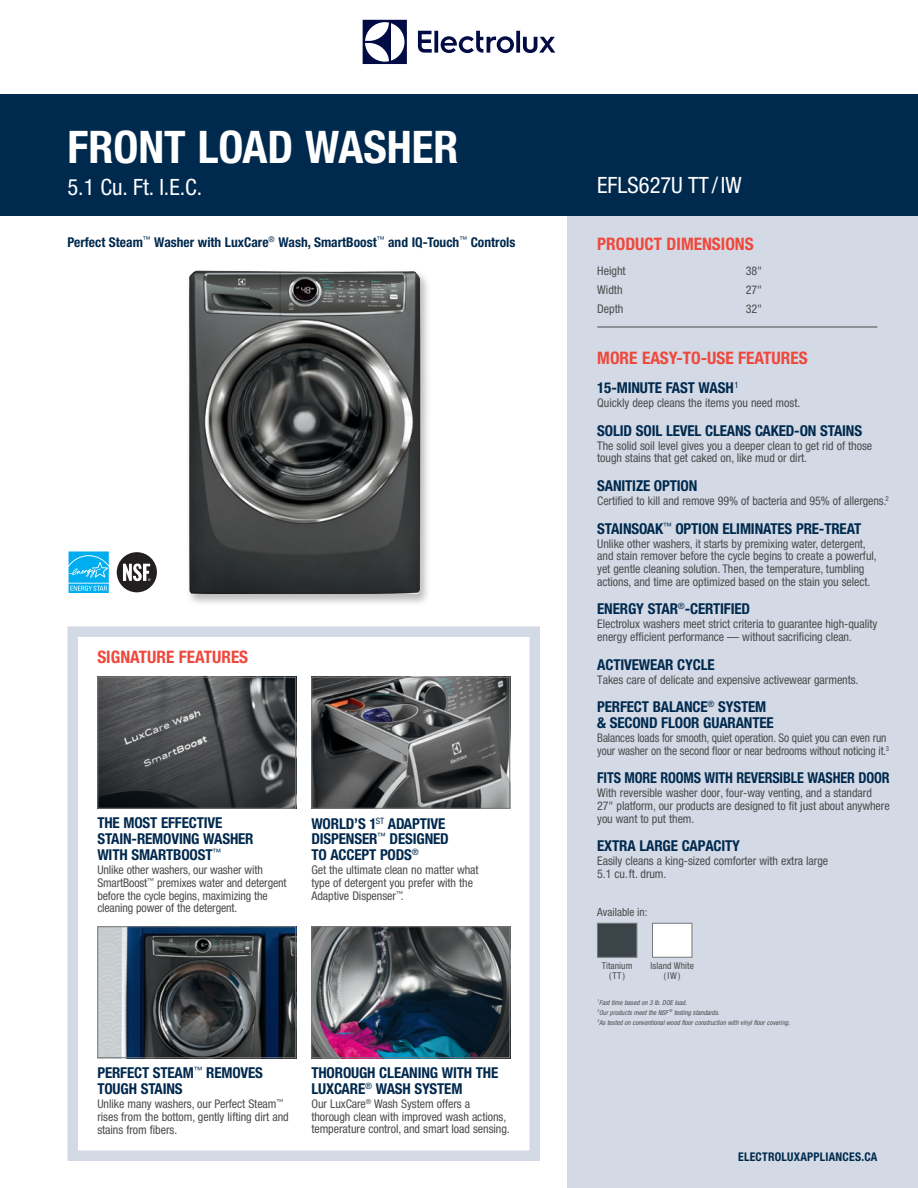
<style>
.page{position:relative;width:918px;height:1188px;background:#fff}
.page>*{position:absolute;margin:0;border:0;box-sizing:border-box;transform-origin:0 0}
.Front-1_-_Main_Head{font:700 condensed 45px "Helvetica Neue";color:#fff}
.Front-2_-_Model_Numb{font:condensed 22.5px "Helvetica Neue";color:#fff}
.Front-11_-_Available{font:700 condensed 17.25px "Helvetica Neue";color:#ef483c}
.Front-6_-_Dimensions{font:700 condensed 17.25px "Helvetica Neue";color:#ef483c}
.Front-11_-_Available-2{font:700 condensed 15px/15.8px "Helvetica Neue";letter-spacing:-.01em;color:#00294e}
.Front-4_-_Feature_He{font:700 condensed 15px/15.8px "Helvetica Neue";letter-spacing:-.01em;color:#00294e}
.Front-11_-_Available-3{font:700 condensed 15px "Helvetica Neue";letter-spacing:-.01em;color:#00294e;scale:.94 1}
.Front-3_-_Featuring{font:700 condensed 13.5px "Helvetica Neue";color:#00294e}
.Front-11_-_Available-4{font:condensed 12px/12.8px "Helvetica Neue";letter-spacing:-.005em;color:#4b4c4d}
.Front-5_-_Feature_Co{font:condensed 12px/12.8px "Helvetica Neue";letter-spacing:-.005em;color:#4b4c4d}
.Front-11_-_Available-5{font:condensed 12px/12.8px "Helvetica Neue";letter-spacing:-.005em;color:#4b4c4d;scale:.95 1}
.Front-7_-_Dimensions{font:condensed 12px "Helvetica Neue";color:#4b4c4d}
.t1{font:700 condensed 12px "Helvetica Neue";letter-spacing:.02em;color:#00294e}
.Front-11_-_Available-6{font:condensed 11.25px "Helvetica Neue";color:#4b4c4d}
.Front-13_-_Color_Swa{font:condensed 9.3px/9.3px "Helvetica Neue";letter-spacing:.01em;color:#4b4c4d;text-align:center}
.Front-12_-_Footnote{font:italic condensed 6.75px "Helvetica Neue";letter-spacing:.005em;color:#4b4c4d}
</style>
<div class="page">
<div style="left:67px;top:626px;width:473px;height:535px;background:#fff;border:10px solid #d3dae5"></div>
<div style="left:567px;top:216px;width:351px;height:972px;background:#d3dae5"></div>
<div style="left:0;top:94px;width:918px;height:122px;background:#00294e"></div>
<hr style="left:597px;top:327px;width:281px;height:1px;background:#4b4c4d">
<svg style="left:363px;top:20px;width:44px;height:44px"></svg>
<svg style="left:418px;top:31px;width:137px;height:22px"></svg>
<div style="left:597px;top:923px;width:40px;height:34px;background:#3b4449;border:1px solid #76787b"></div>
<div style="left:652px;top:923px;width:40px;height:34px;background:#fff;border:1px solid #76787b"></div>
<div style="left:185px;top:269px;width:246px;height:337px;background:#231f20;opacity:.3"></div>
<img style="left:189px;top:271px;width:231px;height:323px">
<img style="left:313px;top:928px;width:195px;height:128px">
<div style="left:311px;top:926px;width:199px;height:132px;border:1px solid #76787b"></div>
<img style="left:99px;top:928px;width:195px;height:128px">
<div style="left:97px;top:926px;width:199px;height:132px;border:1px solid #76787b"></div>
<img style="left:313px;top:679px;width:195px;height:128px">
<div style="left:311px;top:677px;width:199px;height:132px;border:1px solid #76787b"></div>
<img style="left:99px;top:679px;width:195px;height:128px">
<div style="left:97px;top:677px;width:199px;height:132px;border:1px solid #76787b"></div>
<div style="left:117px;top:552px;width:40px;height:40px;background:#231f20;border-radius:50%"></div>
<svg style="left:123px;top:564px;width:28px;height:17px"></svg>
<svg style="left:68px;top:551px;width:40px;height:43px"></svg>
<svg style="left:69px;top:551px;width:40px;height:42px;background:#2bbbf1"></svg>
<p class="Front-1_-_Main_Head" style="left:68px;top:120px;width:393px">FRONT LOAD WASHER</p>
<p class="Front-2_-_Model_Numb" style="left:68px;top:174px;width:136px">5.1 Cu. Ft. I.E.C.</p>
<p class="Front-3_-_Featuring" style="left:68px;top:234px;width:449px">Perfect Steam<sup>™</sup> Washer with LuxCare<sup>®</sup> Wash, SmartBoost<sup>™</sup> and IQ-Touch<sup>™</sup> Controls</p>
<h3 class="Front-11_-_Available" style="left:97px;top:647px;width:152px">SIGNATURE FEATURES</h3>
<p class="Front-4_-_Feature_He" style="left:97px;top:815px;width:158px">THE MOST EFFECTIVE<br>STAIN-REMOVING WASHER<br>WITH SMARTBOOST<sup>™</sup></p>
<p class="Front-5_-_Feature_Co" style="left:97px;top:863px;width:191px">Unlike other washers, our washer with SmartBoost<sup>™</sup> premixes water and detergent before the cycle begins, maximizing the cleaning power of the detergent.</p>
<p class="Front-4_-_Feature_He" style="left:311px;top:815px;width:139px">WORLD’S 1<sup>ST</sup> ADAPTIVE<br>DISPENSER<sup>™</sup> DESIGNED<br>TO ACCEPT PODS<sup>®</sup></p>
<p class="Front-5_-_Feature_Co" style="left:311px;top:864px;width:169px">Get the ultimate clean no matter what type of detergent you prefer with the<br>Adaptive Dispenser<sup>™</sup>.</p>
<p class="Front-4_-_Feature_He" style="left:97px;top:1065px;width:167px">PERFECT STEAM<sup>™</sup> REMOVES<br>TOUGH STAINS</p>
<p class="Front-5_-_Feature_Co" style="left:97px;top:1097px;width:193px">Unlike many washers, our Perfect Steam<sup>™ </sup>rises from the bottom, gently lifting dirt and stains from fibers.</p>
<p class="Front-4_-_Feature_He" style="left:311px;top:1064px;width:188px">THOROUGH CLEANING WITH THE<br>LUXCARE<sup>®</sup> WASH SYSTEM</p>
<p class="Front-5_-_Feature_Co" style="left:311px;top:1097px;width:200px">Our LuxCare<sup>®</sup> Wash System offers a thorough clean with improved wash actions, temperature control, and smart load sensing.</p>
<p class="Front-2_-_Model_Numb" style="left:597px;top:172px;width:146px">EFLS627U TT /IW</p>
<p class="Front-6_-_Dimensions" style="left:597px;top:233px;width:158px">PRODUCT DIMENSIONS</p>
<p class="Front-7_-_Dimensions" style="left:597px;top:264px;width:30px">Height</p>
<p class="Front-7_-_Dimensions" style="left:746px;top:264px;width:18px">38"</p>
<p class="Front-7_-_Dimensions" style="left:597px;top:283px;width:27px">Width</p>
<p class="Front-7_-_Dimensions" style="left:746px;top:283px;width:18px">27"</p>
<p class="Front-7_-_Dimensions" style="left:597px;top:301px;width:28px">Depth</p>
<p class="Front-7_-_Dimensions" style="left:746px;top:301px;width:18px">32"</p>
<p class="Front-11_-_Available" style="left:597px;top:348px;width:212px">MORE EASY-TO-USE FEATURES</p>
<p class="Front-11_-_Available-2" style="left:597px;top:380px;width:143px">15-MINUTE FAST WASH<sup>1</sup></p>
<p class="Front-11_-_Available-4" style="left:597px;top:396px;width:205px">Quickly deep cleans the items you need most.</p>
<p class="Front-11_-_Available-2" style="left:597px;top:422px;width:266px">SOLID SOIL LEVEL CLEANS CAKED-ON STAINS</p>
<p class="Front-11_-_Available-4" style="left:597px;top:439px;width:276px">The solid soil level gives you a deeper clean to get rid of those tough stains that get caked on, like mud or dirt.</p>
<p class="Front-11_-_Available-2" style="left:597px;top:478px;width:102px">SANITIZE OPTION</p>
<p class="Front-11_-_Available-4" style="left:597px;top:494px;width:293px">Certified to kill and remove 99% of bacteria and 95% of allergens.<sup>2</sup></p>
<p class="Front-11_-_Available-2" style="left:597px;top:520px;width:266px">STAINSOAK<sup>™</sup> OPTION ELIMINATES PRE-TREAT</p>
<p class="Front-11_-_Available-4" style="left:597px;top:537px;width:281px">Unlike other washers, it starts by premixing water, detergent, and stain remover before the cycle begins to create a powerful, yet gentle cleaning solution. Then, the temperature, tumbling actions, and time are optimized based on the stain you select.</p>
<p class="Front-11_-_Available-2" style="left:597px;top:601px;width:154px">ENERGY STAR<sup>®</sup>-CERTIFIED</p>
<p class="Front-11_-_Available-4" style="left:597px;top:618px;width:282px">Electrolux washers meet strict criteria to guarantee high-quality energy efficient performance — without sacrificing clean.</p>
<p class="Front-11_-_Available-2" style="left:597px;top:656px;width:119px">ACTIVEWEAR CYCLE</p>
<p class="Front-11_-_Available-4" style="left:597px;top:673px;width:263px">Takes care of delicate and expensive activewear garments.</p>
<p class="Front-11_-_Available-2" style="left:597px;top:699px;width:178px">PERFECT BALANCE<sup>®</sup> SYSTEM &amp; SECOND FLOOR GUARANTEE</p>
<p class="Front-11_-_Available-5" style="left:597px;top:731px;width:309px">Balances loads for smooth, quiet operation. So quiet you can even run your washer on the second floor or near bedrooms without noticing it.<sup>3</sup></p>
<p class="Front-11_-_Available-3" style="left:597px;top:769px;width:313px">FITS MORE ROOMS WITH REVERSIBLE WASHER DOOR</p>
<p class="Front-11_-_Available-4" style="left:597px;top:786px;width:294px">With reversible washer door, four-way venting, and a standard<br>27" platform, our products are designed to fit just about anywhere you want to put them.</p>
<p class="Front-11_-_Available-2" style="left:597px;top:838px;width:144px">EXTRA LARGE CAPACITY</p>
<p class="Front-11_-_Available-4" style="left:597px;top:855px;width:232px">Easily cleans a king-sized comforter with extra large<br>5.1 cu.ft. drum.</p>
<p class="Front-11_-_Available-6" style="left:597px;top:906px;width:52px">Available in:</p>
<p class="Front-13_-_Color_Swa" style="left:602px;top:961px;width:32px">Titanium (TT)</p>
<p class="Front-13_-_Color_Swa" style="left:651px;top:961px;width:45px">Island White (IW)</p>
<p class="Front-12_-_Footnote" style="left:597px;top:998px;width:91px"><sup>1</sup>Fast time based on 3 lb. DOE load.</p>
<p class="Front-12_-_Footnote" style="left:597px;top:1008px;width:124px"><sup>2</sup>Our products meet the NSF <sup>®</sup> testing standards.</p>
<p class="Front-12_-_Footnote" style="left:597px;top:1018px;width:194px"><sup>3</sup>As tested on conventional wood floor construction with vinyl floor covering.</p>
<p class="t1" style="left:738px;top:1149px;width:141px">ELECTROLUXAPPLIANCES.CA</p>
</div>
